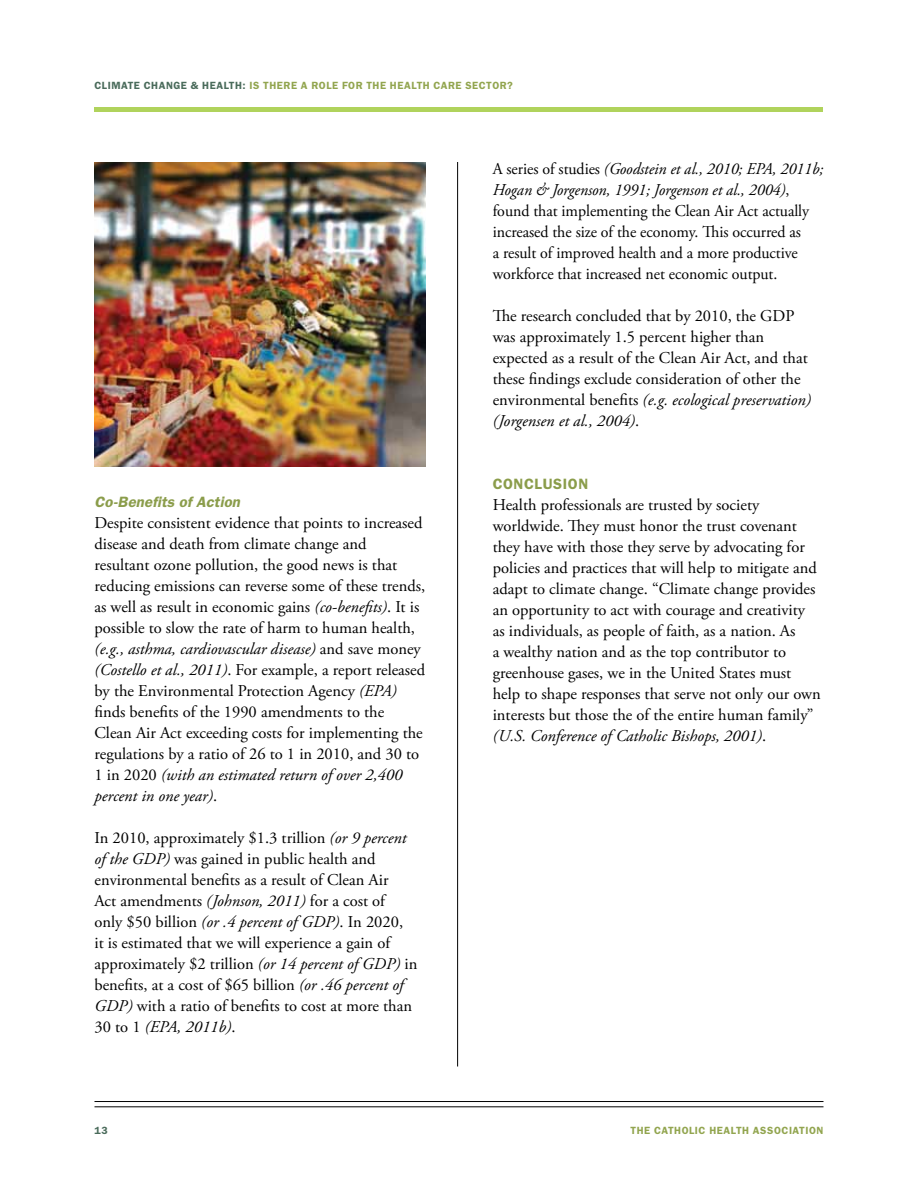
<style>
.page{position:relative;width:918px;height:1188px;background:#fff}
.page>*{position:absolute;margin:0;border:0;box-sizing:border-box;transform-origin:0 0}
.t1{font:16.5px/21px "Adobe Garamond Pro";color:#000}
.t2{font:16.5px/21px "Adobe Garamond Pro";color:#000;scale:.96 1}
.t3{font:italic 600 15px "Franklin Gothic";letter-spacing:.01em;color:#8b9d4b}
.t4{font:600 15px "Franklin Gothic";letter-spacing:.04em;color:#8b9d4b}
.t5{font:600 10.5px "Franklin Gothic";letter-spacing:.05em;color:#92a54f}
.t6{font:600 10.5px "Franklin Gothic";color:#4a6b5b}
.s1{color:#4a6b5b}
.s2{font-style:italic}
</style>
<div class="page">
<hr style="left:457px;top:162px;width:1px;height:904px;background:#000">
<div style="left:94px;top:107px;width:730px;height:5px;background:#b0d35c"></div>
<hr style="left:94px;top:1101px;width:730px;height:1px;background:#000">
<hr style="left:94px;top:1107px;width:730px;height:1px;background:#000">
<img style="left:94px;top:162px;width:331px;height:305px">
<p class="t5" style="left:94px;top:80px;width:420px"><span class="s1">CLIMATE CHANGE &amp; HEALTH:</span> IS THERE A ROLE FOR THE HEALTH CARE SECTOR?</p>
<p class="t3" style="left:94px;top:493px;width:147px">Co-Benefits of Action</p>
<p class="t1" style="left:94px;top:513px;width:332px">Despite consistent evidence that points to increased disease and death from climate change and resultant ozone pollution, the good news is that reducing emissions can reverse some of these trends, as well as result in economic gains <span class="s2">(co-benefits)</span>. It is possible to slow the rate of harm to human health, <span class="s2">(e.g., asthma, cardiovascular disease)</span> and save money <span class="s2">(Costello et al., 2011)</span>. For example, a report released by the Environmental Protection Agency <span class="s2">(EPA) </span>finds benefits of the 1990 amendments to the Clean Air Act exceeding costs for implementing the regulations by a ratio of 26 to 1 in 2010, and 30 to 1 in 2020 <span class="s2">(with an estimated return of over 2,400 percent in one year)</span>.</p>
<p class="t1" style="left:94px;top:828px;width:324px">In 2010, approximately $1.3 trillion <span class="s2">(or 9 percent of the GDP)</span> was gained in public health and environmental benefits as a result of Clean Air<br>Act amendments <span class="s2">(Johnson, 2011)</span> for a cost of<br>only $50 billion <span class="s2">(or .4 percent of GDP)</span>. In 2020,<br>it is estimated that we will experience a gain of approximately $2 trillion <span class="s2">(or 14 percent of GDP)</span> in benefits, at a cost of $65 billion <span class="s2">(or .46 percent of GDP)</span> with a ratio of benefits to cost at more than 30 to 1 <span class="s2">(EPA, 2011b)</span>.</p>
<p class="t2" style="left:493px;top:159px;width:346px">A series of studies <span class="s2">(Goodstein et al., 2010; EPA, 2011b; Hogan &amp; Jorgenson, 1991; Jorgenson et al., 2004)</span>, found that implementing the Clean Air Act actually increased the size of the economy. This occurred as<br>a result of improved health and a more productive workforce that increased net economic output.</p>
<p class="t1" style="left:493px;top:306px;width:320px">The research concluded that by 2010, the GDP was approximately 1.5 percent higher than expected as a result of the Clean Air Act, and that these findings exclude consideration of other the environmental benefits <span class="s2">(e.g. ecological preservation) (Jorgensen et al., 2004)</span>.</p>
<p class="t4" style="left:493px;top:475px;width:97px">CONCLUSION</p>
<p class="t1" style="left:493px;top:495px;width:330px">Health professionals are trusted by society worldwide. They must honor the trust covenant they have with those they serve by advocating for policies and practices that will help to mitigate and adapt to climate change. “Climate change provides an opportunity to act with courage and creativity as individuals, as people of faith, as a nation. As<br>a wealthy nation and as the top contributor to greenhouse gases, we in the United States must help to shape responses that serve not only our own interests but those the of the entire human family” <span class="s2">(U.S. Conference of Catholic Bishops, 2001)</span>.</p>
<p class="t6" style="left:94px;top:1124px;width:15px">13</p>
<p class="t5" style="left:631px;top:1124px;width:194px">THE CATHOLIC HEALTH ASSOCIATION</p>
</div>
